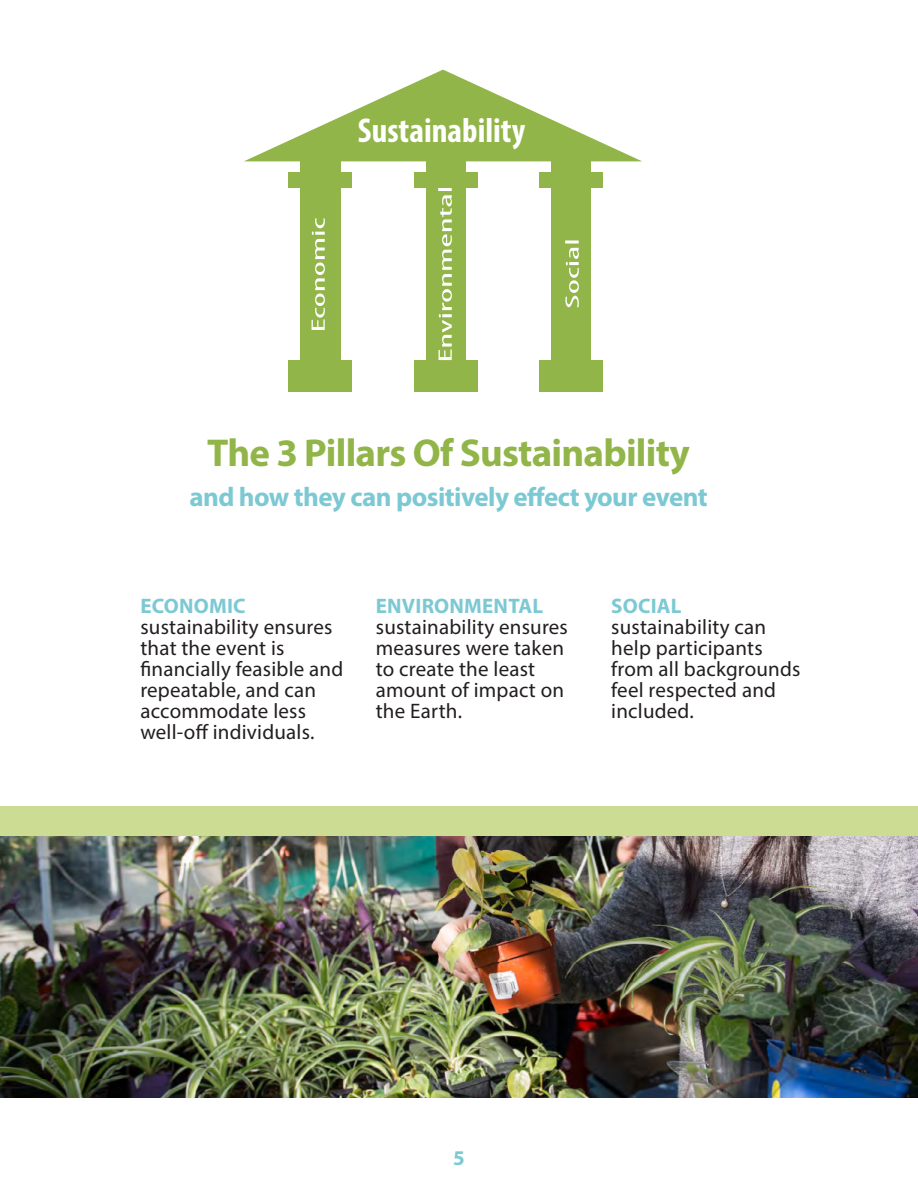
<style>
.page{position:relative;width:918px;height:1188px;background:#fff}
.page>*{position:absolute;margin:0;border:0;box-sizing:border-box;transform-origin:0 0}
.t1{font:700 39px "Myriad Pro";letter-spacing:-.02em;color:#92b549}
.t2{font:700 condensed 34.65px "Myriad Pro";color:#fff}
.t3{font:700 27px "Myriad Pro";letter-spacing:-.02em;color:#7cc9d3}
.t4{font:21px/21px "Myriad Pro";letter-spacing:.01em;color:#231f20}
.t5{font:700 21px "Myriad Pro";letter-spacing:.01em;color:#7cc9d3}
</style>
<div class="page">
<div style="left:300px;top:147px;width:41px;height:238px;background:#92b549"></div>
<div style="left:426px;top:150px;width:39px;height:235px;background:#92b549"></div>
<div style="left:551px;top:151px;width:39px;height:233px;background:#92b549"></div>
<div style="left:289px;top:172px;width:63px;height:16px;background:#92b549"></div>
<div style="left:289px;top:360px;width:63px;height:32px;background:#92b549"></div>
<div style="left:414px;top:172px;width:63px;height:16px;background:#92b549"></div>
<div style="left:414px;top:360px;width:63px;height:32px;background:#92b549"></div>
<div style="left:539px;top:172px;width:64px;height:16px;background:#92b549"></div>
<div style="left:539px;top:360px;width:64px;height:32px;background:#92b549"></div>
<svg style="left:245px;top:70px;width:396px;height:91px"></svg>
<svg style="left:312px;top:218px;width:13px;height:112px"></svg>
<svg style="left:565px;top:240px;width:14px;height:68px"></svg>
<svg style="left:438px;top:188px;width:14px;height:172px"></svg>
<div style="left:0;top:807px;width:918px;height:45px;background:#ccdc92"></div>
<img style="left:0;top:837px;width:918px;height:261px">
<h2 class="t2" style="left:358px;top:109px;width:169px">Sustainability</h2>
<h1 class="t1" style="left:207px;top:427px;width:484px">The 3 Pillars Of Sustainability</h1>
<p class="t3" style="left:189px;top:479px;width:520px">and how they can positively effect your event</p>
<p class="t5" style="left:140px;top:593px;width:107px">ECONOMIC</p>
<p class="t4" style="left:140px;top:617px;width:204px">sustainability ensures that the event is financially feasible and repeatable, and can accommodate less well-off individuals.</p>
<p class="t5" style="left:376px;top:593px;width:169px">ENVIRONMENTAL</p>
<p class="t4" style="left:376px;top:617px;width:194px">sustainability ensures measures were taken to create the least amount of impact on the Earth.</p>
<p class="t5" style="left:611px;top:593px;width:72px">SOCIAL</p>
<p class="t4" style="left:611px;top:617px;width:191px">sustainability can help participants from all backgrounds feel respected and included.</p>
<p class="t5" style="left:453px;top:1144px;width:13px">5</p>
</div>
